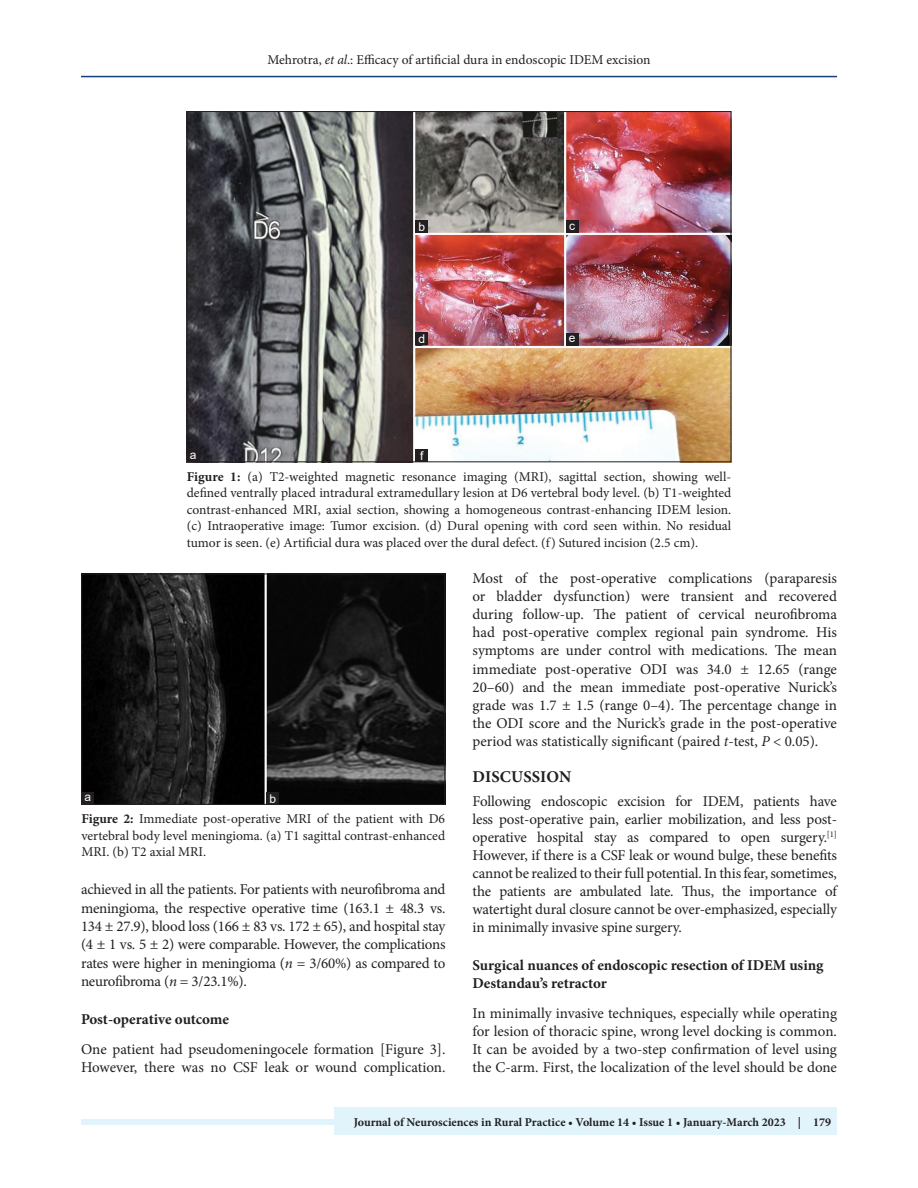
<style>
.page{position:relative;width:918px;height:1188px;background:#fff}
.page>*{position:absolute;margin:0;border:0;box-sizing:border-box;transform-origin:0 0}
.t1{font:700 16.5px "Minion Pro";letter-spacing:.01em;color:#231f20}
.TX{font:15px/18px "Minion Pro";letter-spacing:-.005em;color:#231f20;text-align:justify}
.t2{font:700 15px/18px "Minion Pro";color:#231f20}
.FGC{font:13.5px/16.5px "Minion Pro";color:#231f20;text-align:justify}
.t3{font:700 12px "Minion Pro";color:#231f20}
.LABEL{font:12px "Arial";color:#fff}
.s1{font-style:italic}
.s2{font-weight:700}
</style>
<div class="page">
<hr style="left:81px;top:76px;width:756px;height:1px;background:#164077">
<div style="left:81px;top:1119px;width:756px;height:5px;background:#e1f4fc"></div>
<div style="left:334px;top:1107px;width:503px;height:28px;background:#e1f4fc"></div>
<img style="left:189px;top:113px;width:540px;height:347px">
<div style="left:415px;top:333px;width:13px;height:12px;background:#231f20"></div>
<div style="left:566px;top:220px;width:13px;height:13px;background:#231f20"></div>
<div style="left:415px;top:220px;width:13px;height:13px;background:#231f20"></div>
<div style="left:415px;top:449px;width:13px;height:13px;background:#231f20"></div>
<div style="left:187px;top:449px;width:13px;height:13px;background:#231f20"></div>
<div style="left:566px;top:333px;width:13px;height:12px;background:#231f20"></div>
<img style="left:83px;top:576px;width:360px;height:227px">
<div style="left:81px;top:574px;width:364px;height:231px;border:1px solid #231f20"></div>
<div style="left:266px;top:792px;width:13px;height:13px;background:#231f20"></div>
<div style="left:81px;top:792px;width:13px;height:13px;background:#231f20"></div>
<p class="FGC" style="left:267px;top:51px;width:385px">Mehrotra, <span class="s1">et al</span>.: Efficacy of artificial dura in endoscopic IDEM excision</p>
<p class="LABEL" style="left:418px;top:218px;width:8px">b</p>
<p class="LABEL" style="left:569px;top:217px;width:7px">c</p>
<p class="LABEL" style="left:418px;top:331px;width:8px">d</p>
<p class="LABEL" style="left:190px;top:446px;width:8px">a</p>
<p class="LABEL" style="left:420px;top:447px;width:5px">f</p>
<p class="LABEL" style="left:569px;top:330px;width:8px">e</p>
<p class="FGC" style="left:187px;top:468px;width:546px"><span class="s2">Figure 1:</span> (a) T2-weighted magnetic resonance imaging (MRI), sagittal section, showing well&shy;defined ventrally placed intradural extramedullary lesion at D6 vertebral body level. (b) T1-weighted contrast-enhanced MRI, axial section, showing a homogeneous contrast-enhancing IDEM lesion. (c) Intraoperative image: Tumor excision. (d) Dural opening with cord seen within. No residual tumor is seen. (e) Artificial dura was placed over the dural defect. (f) Sutured incision (2.5 cm).</p>
<p class="LABEL" style="left:84px;top:789px;width:8px">a</p>
<p class="LABEL" style="left:270px;top:790px;width:8px">b</p>
<p class="FGC" style="left:81px;top:811px;width:365px"><span class="s2">Figure 2:</span> Immediate post-operative MRI of the patient with D6 vertebral body level meningioma. (a) T1 sagittal contrast-enhanced MRI. (b) T2 axial MRI.</p>
<p class="TX" style="left:81px;top:880px;width:366px">achieved in all the patients. For patients with neurofibroma and meningioma, the respective operative time (163.1 ± 48.3 vs.<br>134 ± 27.9), blood loss (166 ± 83 vs. 172 ± 65), and hospital stay (4 ± 1 vs. 5 ± 2) were comparable. However, the complications rates were higher in meningioma (<span class="s1">n</span> = 3/60%) as compared to neurofibroma (<span class="s1">n</span> = 3/23.1%).</p>
<h2 class="t2" style="left:81px;top:1010px;width:150px">Post-operative outcome</h2>
<p class="TX" style="left:81px;top:1040px;width:366px">One patient had pseudomeningocele formation [Figure 3].<br>However, there was no CSF leak or wound complication.</p>
<p class="TX" style="left:472px;top:570px;width:366px">Most of the post-operative complications (paraparesis or bladder dysfunction) were transient and recovered during follow-up. The patient of cervical neurofibroma had post-operative complex regional pain syndrome. His symptoms are under control with medications. The mean immediate post-operative ODI was 34.0 ± 12.65 (range 20–60) and the mean immediate post-operative Nurick’s grade was 1.7 ± 1.5 (range 0–4). The percentage change in the ODI score and the Nurick’s grade in the post-operative period was statistically significant (paired <span class="s1">t</span>-test, <span class="s1">P</span> &lt; 0.05).</p>
<h1 class="t1" style="left:473px;top:765px;width:100px">DISCUSSION</h1>
<p class="TX" style="left:472px;top:792px;width:366px">Following endoscopic excision for IDEM, patients have less post-operative pain, earlier mobilization, and less post&shy;operative hospital stay as compared to open surgery.<sup>[1] </sup>However, if there is a CSF leak or wound bulge, these benefits cannot be realized to their full potential. In this fear, sometimes, the patients are ambulated late. Thus, the importance of watertight dural closure cannot be over-emphasized, especially in minimally invasive spine surgery.</p>
<h2 class="t2" style="left:472px;top:956px;width:353px">Surgical nuances of endoscopic resection of IDEM using<br>Destandau’s retractor</h2>
<p class="TX" style="left:472px;top:1004px;width:366px">In minimally invasive techniques, especially while operating for lesion of thoracic spine, wrong level docking is common.<br>It can be avoided by a two-step confirmation of level using the C-arm. First, the localization of the level should be done</p>
<p class="t3" style="left:354px;top:1114px;width:479px">Journal of Neurosciences in Rural Practice • Volume 14 • Issue 1 • January-March 2023 | 179</p>
</div>
